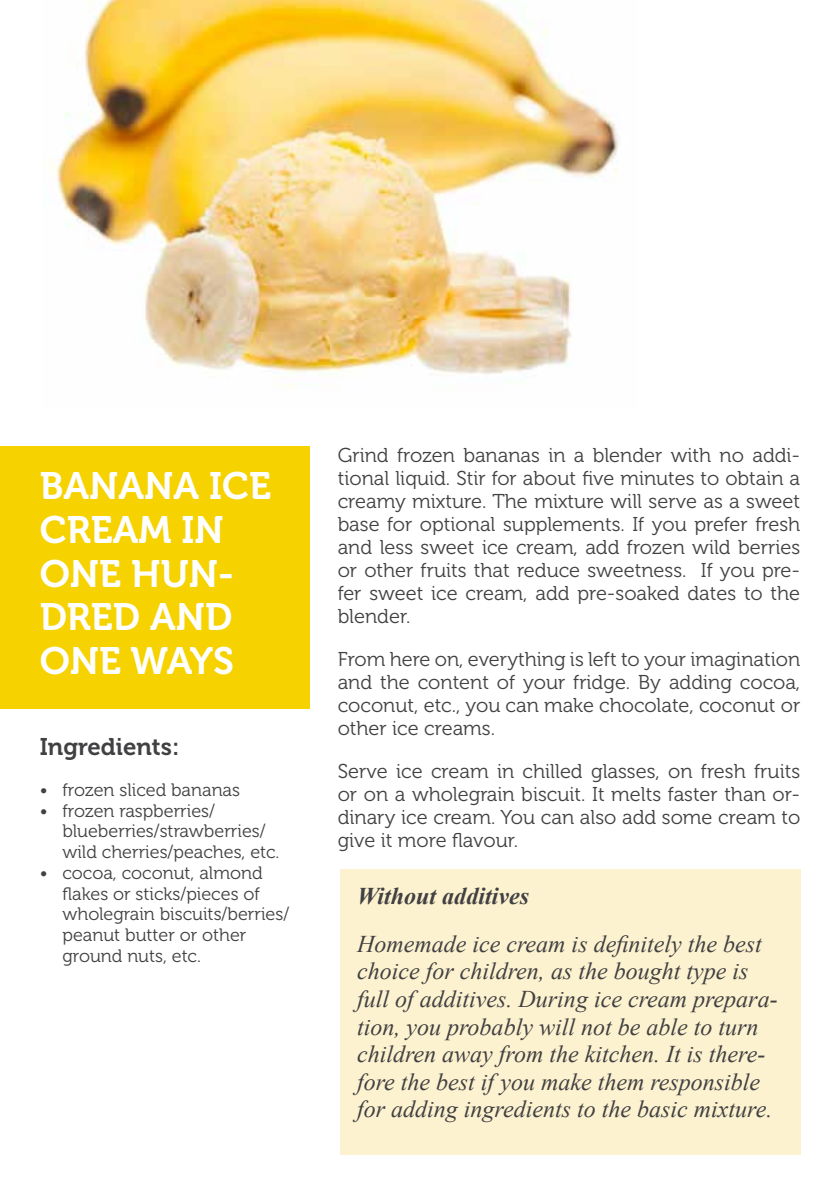
<style>
.page{position:relative;width:840px;height:1191px;background:#fff}
.page>*{position:absolute;margin:0;border:0;box-sizing:border-box;transform-origin:0 0}
.t1{font:38px/43.6px "Museo 700";color:#fff}
.t2{font:italic 24px/27.6px "Times New Roman";color:#414042}
.t3{font:italic 700 24px "Times New Roman";color:#414042}
.t4{font:24px "Museo 700";color:#414042}
.t5{font:20px/23px "Museo 300";color:#414042;text-align:justify}
.t6{font:18px/20.8px "Museo 300";color:#414042}
</style>
<div class="page">
<img style="left:50px;top:0;width:569px;height:388px">
<div style="left:340px;top:869px;width:459px;height:285px;background:#fdf2cf"></div>
<div style="left:0;top:446px;width:309px;height:263px;background:#f6d200"></div>
<h1 class="t1" style="left:40px;top:465px;width:233px">BANANA ICE<br>CREAM IN<br>ONE HUN-<br>DRED AND<br>ONE WAYS</h1>
<p class="t4" style="left:40px;top:733px;width:141px">Ingredients:</p>
<p class="t6" style="left:40px;top:779px;width:202px">• frozen sliced bananas</p>
<p class="t6" style="left:62px;top:800px;width:218px;text-indent:-23px">• frozen raspberries/ blueberries/strawberries/ wild cherries/peaches, etc.</p>
<p class="t6" style="left:62px;top:862px;width:228px;text-indent:-23px">• cocoa, coconut, almond flakes or sticks/pieces of wholegrain biscuits/berries/ peanut butter or other ground nuts, etc.</p>
<p class="t5" style="left:337px;top:443px;width:464px">Grind frozen bananas in a blender with no addi&shy;tional liquid. Stir for about five minutes to obtain a creamy mixture. The mixture will serve as a sweet base for optional supplements. If you prefer fresh and less sweet ice cream, add frozen wild berries or other fruits that reduce sweetness. If you pre&shy;fer sweet ice cream, add pre-soaked dates to the blender.</p>
<p class="t5" style="left:337px;top:647px;width:464px">From here on, everything is left to your imagination and the content of your fridge. By adding cocoa, coconut, etc., you can make chocolate, coconut or other ice creams.</p>
<p class="t5" style="left:337px;top:759px;width:464px">Serve ice cream in chilled glasses, on fresh fruits or on a wholegrain biscuit. It melts faster than or&shy;dinary ice cream. You can also add some cream to give it more flavour.</p>
<p class="t3" style="left:357px;top:879px;width:173px">Without additives</p>
<p class="t2" style="left:357px;top:929px;width:422px">Homemade ice cream is definitely the best choice for children, as the bought type is full of additives. During ice cream prepara&shy;tion, you probably will not be able to turn children away from the kitchen. It is there&shy;fore the best if you make them responsible for adding ingredients to the basic mixture.</p>
</div>
